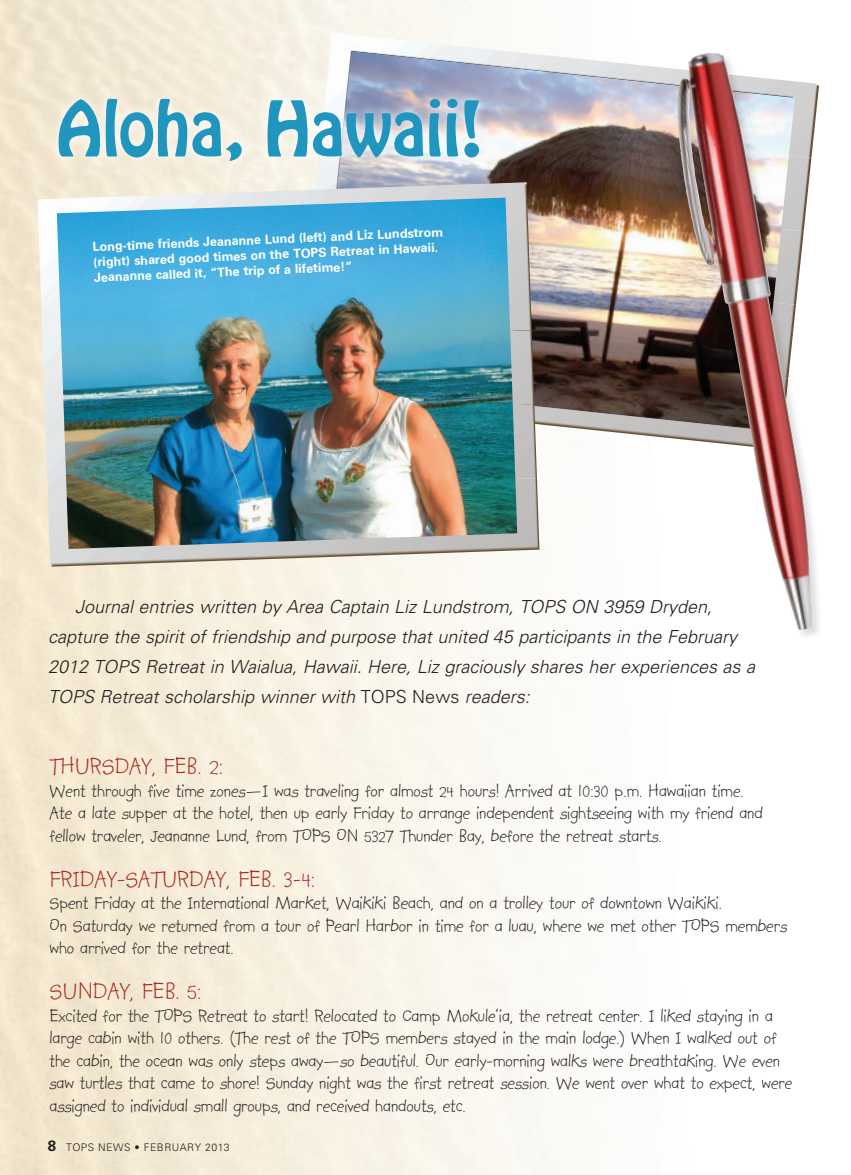
<style>
.page{position:relative;width:851px;height:1175px;background:#fff}
.page>*{position:absolute;margin:0;border:0;box-sizing:border-box;transform-origin:0 0}
.t1{font:67.5px "Hobo Std";color:#2095bd}
.t2{font:25.5px "Kidprint MT Std";color:#a8271f}
.t3{font:19.5px/22.5px "Kidprint MT Std";color:#231f20}
.t4{font:italic 300 18px/30px "Univers";color:#231f20}
.t5{font:700 12.6px/15.6px "Univers";color:#fff}
.t6{font:300 10.5px "Univers";letter-spacing:.04em;color:#231f20}
.s1{font-style:normal}
.s2{font-weight:700;font-size:15px}
</style>
<div class="page">
<img style="left:537px;top:429px;width:138px;height:21px">
<img style="left:316px;top:51px;width:359px;height:378px">
<div style="left:675px;top:50px;width:148px;height:590px;background:#231f20;opacity:.15"></div>
<img style="left:677px;top:56px;width:45px;height:232px">
<svg style="left:48px;top:88px;width:441px;height:83px"></svg>
<img style="left:38px;top:182px;width:491px;height:91px">
<img style="left:40px;top:256px;width:491px;height:91px">
<img style="left:43px;top:330px;width:491px;height:91px">
<img style="left:45px;top:404px;width:492px;height:91px">
<img style="left:48px;top:478px;width:491px;height:88px">
<img style="left:57px;top:198px;width:460px;height:351px">
<h1 class="t1" style="left:56px;top:82px;width:427px">Aloha, Hawaii!</h1>
<p class="t5" style="left:92px;top:237px;width:352px;rotate:-2deg">Long-time friends Jeananne Lund (left) and Liz Lundstrom (right) shared good times on the TOPS Retreat in Hawaii.<br>Jeananne called it, “The trip of a lifetime!”</p>
<p class="t4" style="left:48px;top:591px;width:708px;text-indent:27px">Journal entries written by Area Captain Liz Lundstrom, TOPS ON 3959 Dryden, capture the spirit of friendship and purpose that united 45 participants in the February 2012 TOPS Retreat in Waialua, Hawaii. Here, Liz graciously shares her experiences as a TOPS Retreat scholarship winner with <span class="s1">TOPS News</span> readers:</p>
<h2 class="t2" style="left:50px;top:752px;width:175px">THURSDAY, FEB. 2:</h2>
<p class="t3" style="left:50px;top:779px;width:714px">Went through five time zones—I was traveling for almost 24 hours! Arrived at 10:30 p.m. Hawaiian time.<br>Ate a late supper at the hotel, then up early Friday to arrange independent sightseeing with my friend and fellow traveler, Jeananne Lund, from TOPS ON 5327 Thunder Bay, before the retreat starts.</p>
<h2 class="t2" style="left:50px;top:865px;width:267px">FRIDAY-SATURDAY, FEB. 3-4:</h2>
<p class="t3" style="left:49px;top:891px;width:739px">Spent Friday at the International Market, Waikiki Beach, and on a trolley tour of downtown Waikiki.<br>On Saturday we returned from a tour of Pearl Harbor in time for a luau, where we met other TOPS members who arrived for the retreat.</p>
<h2 class="t2" style="left:50px;top:977px;width:153px">SUNDAY, FEB. 5:</h2>
<p class="t3" style="left:49px;top:1004px;width:744px">Excited for the TOPS Retreat to start! Relocated to Camp Mokule’ia, the retreat center. I liked staying in a large cabin with 10 others. (The rest of the TOPS members stayed in the main lodge.) When I walked out of the cabin, the ocean was only steps away—so beautiful. Our early-morning walks were breathtaking. We even saw turtles that came to shore! Sunday night was the first retreat session. We went over what to expect, were assigned to individual small groups, and received handouts, etc.</p>
<p class="t6" style="left:48px;top:1140px;width:183px"><span class="s2">8</span> TOPS NEWS • FEBRUARY 2013</p>
</div>
